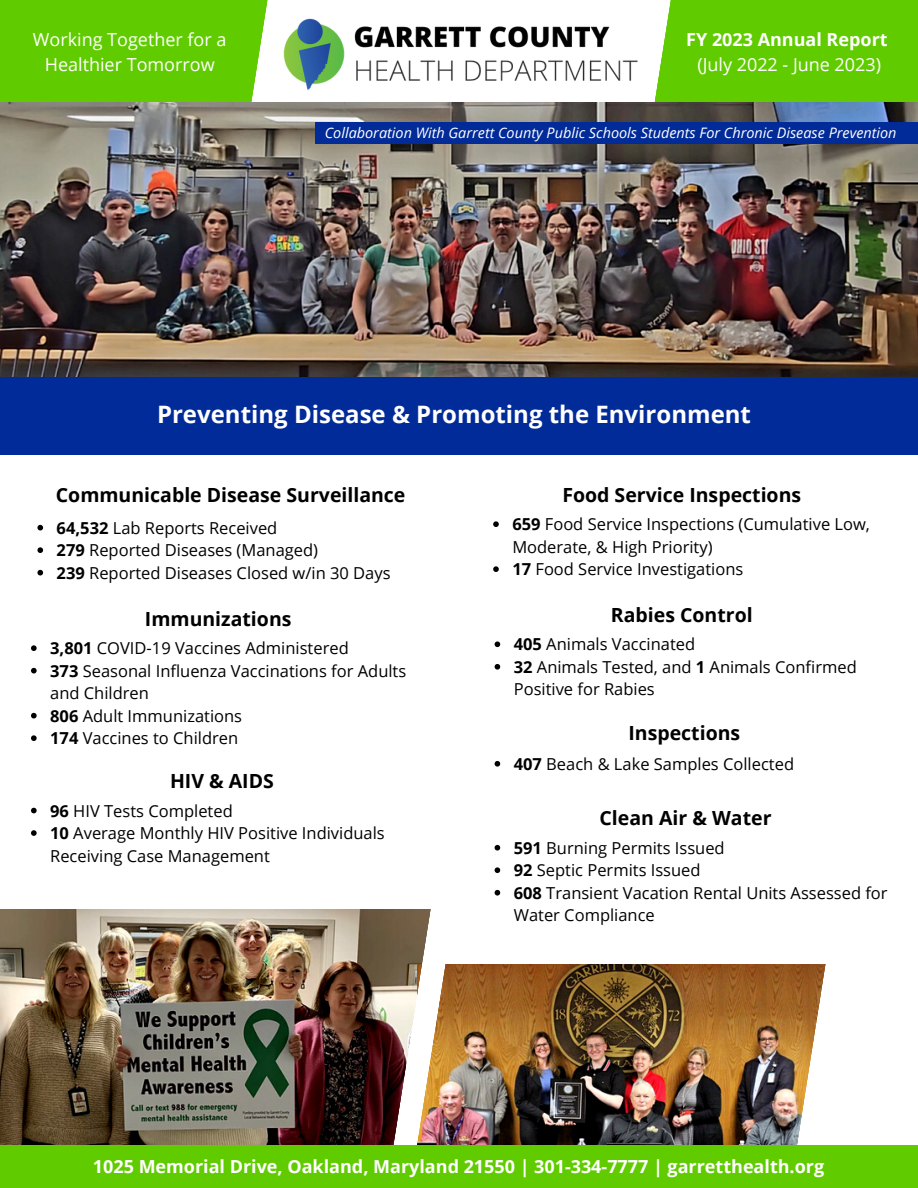
<style>
.page{position:relative;width:918px;height:1188px;background:#fff}
.page>*{position:absolute;margin:0;border:0;box-sizing:border-box;transform-origin:0 0}
.t1{font:700 24px "Open Sans";color:#fff}
.t2{font:700 19.5px "Open Sans";color:#000}
.t3{font:700 18px "Open Sans";color:#fff}
.t4{font:18px/24.8px "Open Sans";color:#fff;text-align:center}
.t5{font:16.5px/22.5px "Open Sans";color:#000}
.t6{font:italic 14.4px "Open Sans";color:#fff}
.s1{font-weight:700}
</style>
<div class="page">
<div style="left:0;top:0;width:918px;height:124px;background:#60cc00"></div>
<svg style="left:249px;top:0;width:435px;height:103px"></svg>
<div style="left:0;top:376px;width:918px;height:78px;background:#002b99"></div>
<img style="left:255px;top:2px;width:418px;height:101px">
<img style="left:0;top:103px;width:918px;height:273px">
<img style="left:0;top:909px;width:391px;height:237px">
<img style="left:456px;top:964px;width:333px;height:182px">
<svg style="left:789px;top:964px;width:86px;height:182px"></svg>
<img style="left:391px;top:909px;width:65px;height:237px">
<div style="left:0;top:1146px;width:918px;height:42px;background:#60cc00"></div>
<div style="left:315px;top:122px;width:603px;height:22px;background:#002b99"></div>
<svg style="left:37px;top:525px;width:6px;height:5px"></svg>
<svg style="left:37px;top:547px;width:6px;height:6px"></svg>
<svg style="left:37px;top:570px;width:6px;height:5px"></svg>
<svg style="left:493px;top:521px;width:6px;height:6px"></svg>
<svg style="left:493px;top:566px;width:6px;height:6px"></svg>
<svg style="left:31px;top:645px;width:6px;height:6px"></svg>
<svg style="left:31px;top:668px;width:6px;height:5px"></svg>
<svg style="left:31px;top:713px;width:6px;height:5px"></svg>
<svg style="left:31px;top:735px;width:6px;height:6px"></svg>
<svg style="left:495px;top:641px;width:5px;height:6px"></svg>
<svg style="left:495px;top:664px;width:5px;height:6px"></svg>
<svg style="left:31px;top:808px;width:6px;height:5px"></svg>
<svg style="left:31px;top:830px;width:6px;height:6px"></svg>
<svg style="left:495px;top:761px;width:5px;height:6px"></svg>
<svg style="left:495px;top:845px;width:5px;height:6px"></svg>
<svg style="left:495px;top:867px;width:5px;height:6px"></svg>
<svg style="left:495px;top:890px;width:5px;height:6px"></svg>
<p class="t4" style="left:33px;top:27px;width:195px">Working Together for a<br>Healthier Tomorrow</p>
<p class="t3" style="left:686px;top:27px;width:203px">FY 2023 Annual Report</p>
<p class="t4" style="left:697px;top:52px;width:185px">(July 2022 - June 2023)</p>
<p class="t6" style="left:325px;top:122px;width:573px">Collaboration With Garrett County Public Schools Students For Chronic Disease Prevention</p>
<p class="t1" style="left:157px;top:398px;width:596px">Preventing Disease &amp; Promoting the Environment</p>
<p class="t2" style="left:56px;top:481px;width:351px">Communicable Disease Surveillance</p>
<p class="t5" style="left:57px;top:516px;width:222px"><span class="s1">64,532</span> Lab Reports Received</p>
<p class="t5" style="left:57px;top:539px;width:263px"><span class="s1">279</span> Reported Diseases (Managed)</p>
<p class="t5" style="left:57px;top:561px;width:335px"><span class="s1">239</span> Reported Diseases Closed w/in 30 Days</p>
<p class="t2" style="left:145px;top:605px;width:148px">Immunizations</p>
<p class="t5" style="left:50px;top:637px;width:300px"><span class="s1">3,801</span> COVID-19 Vaccines Administered</p>
<p class="t5" style="left:50px;top:659px;width:358px"><span class="s1">373</span> Seasonal Influenza Vaccinations for Adults and Children</p>
<p class="t5" style="left:50px;top:704px;width:193px"><span class="s1">806</span> Adult Immunizations</p>
<p class="t5" style="left:50px;top:727px;width:190px"><span class="s1">174</span> Vaccines to Children</p>
<p class="t2" style="left:170px;top:767px;width:105px">HIV &amp; AIDS</p>
<p class="t5" style="left:50px;top:799px;width:184px"><span class="s1">96</span> HIV Tests Completed</p>
<p class="t5" style="left:50px;top:822px;width:336px"><span class="s1">10</span> Average Monthly HIV Positive Individuals<br>Receiving Case Management</p>
<p class="t2" style="left:562px;top:481px;width:240px">Food Service Inspections</p>
<p class="t5" style="left:512px;top:513px;width:359px"><span class="s1">659</span> Food Service Inspections (Cumulative Low,<br>Moderate, &amp; High Priority)</p>
<p class="t5" style="left:512px;top:558px;width:232px"><span class="s1">17</span> Food Service Investigations</p>
<p class="t2" style="left:611px;top:601px;width:143px">Rabies Control</p>
<p class="t5" style="left:514px;top:633px;width:183px"><span class="s1">405</span> Animals Vaccinated</p>
<p class="t5" style="left:514px;top:655px;width:344px"><span class="s1">32</span> Animals Tested, and <span class="s1">1</span> Animals Confirmed<br>Positive for Rabies</p>
<p class="t2" style="left:628px;top:719px;width:113px">Inspections</p>
<p class="t5" style="left:514px;top:752px;width:282px"><span class="s1">407</span> Beach &amp; Lake Samples Collected</p>
<p class="t2" style="left:600px;top:805px;width:173px">Clean Air &amp; Water</p>
<p class="t5" style="left:514px;top:836px;width:212px"><span class="s1">591</span> Burning Permits Issued</p>
<p class="t5" style="left:514px;top:859px;width:188px"><span class="s1">92</span> Septic Permits Issued</p>
<p class="t5" style="left:514px;top:881px;width:375px"><span class="s1">608</span> Transient Vacation Rental Units Assessed for<br>Water Compliance</p>
<p class="t3" style="left:93px;top:1154px;width:733px">1025 Memorial Drive, Oakland, Maryland 21550 | 301-334-7777 | garretthealth.org</p>
</div>
